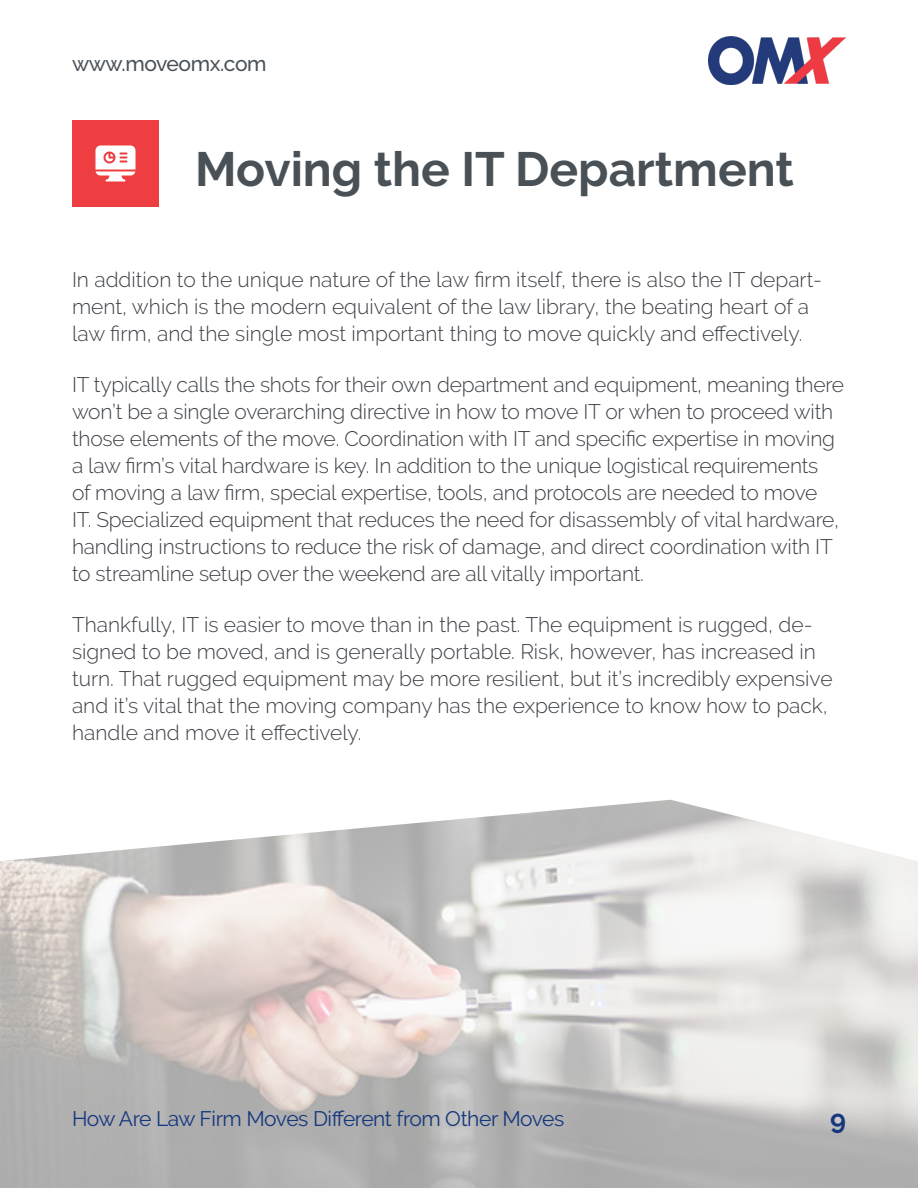
<style>
.page{position:relative;width:918px;height:1188px;background:#fff}
.page>*{position:absolute;margin:0;border:0;box-sizing:border-box;transform-origin:0 0}
.t1{font:700 48px "Raleway";color:#495157}
.t2{font:700 27px "Raleway";color:#15377e}
.Paragraph{font:300 21px/27px "Raleway";letter-spacing:-.01em;color:#3c4045}
.t3{font:21px "Raleway";letter-spacing:-.02em;color:#15377e}
.t4{font:500 21px "Raleway";letter-spacing:-.02em;color:#495157}
</style>
<div class="page">
<div style="left:72px;top:120px;width:87px;height:87px;background:#ee3e41"></div>
<img style="left:0;top:800px;width:918px;height:388px">
<svg style="left:96px;top:146px;width:39px;height:36px"></svg>
<img style="left:708px;top:37px;width:138px;height:48px">
<p class="t4" style="left:72px;top:51px;width:196px">www.moveomx.com</p>
<h1 class="t1" style="left:195px;top:142px;width:600px">Moving the IT Department</h1>
<p class="Paragraph" style="left:72px;top:266px;width:752px">In addition to the unique nature of the law firm itself, there is also the IT depart&shy;ment, which is the modern equivalent of the law library, the beating heart of a law firm, and the single most important thing to move quickly and effectively.</p>
<p class="Paragraph" style="left:72px;top:371px;width:774px">IT typically calls the shots for their own department and equipment, meaning there won’t be a single overarching directive in how to move IT or when to proceed with those elements of the move. Coordination with IT and specific expertise in moving a law firm’s vital hardware is key. In addition to the unique logistical requirements<br>of moving a law firm, special expertise, tools, and protocols are needed to move<br>IT. Specialized equipment that reduces the need for disassembly of vital hardware, handling instructions to reduce the risk of damage, and direct coordination with IT to streamline setup over the weekend are all vitally important.</p>
<p class="Paragraph" style="left:72px;top:611px;width:762px">Thankfully, IT is easier to move than in the past. The equipment is rugged, de&shy;signed to be moved, and is generally portable. Risk, however, has increased in turn. That rugged equipment may be more resilient, but it’s incredibly expensive and it’s vital that the moving company has the experience to know how to pack, handle and move it effectively.</p>
<p class="t3" style="left:72px;top:1106px;width:494px">How Are Law Firm Moves Different from Other Moves</p>
<p class="t2" style="left:830px;top:1104px;width:17px">9</p>
</div>
